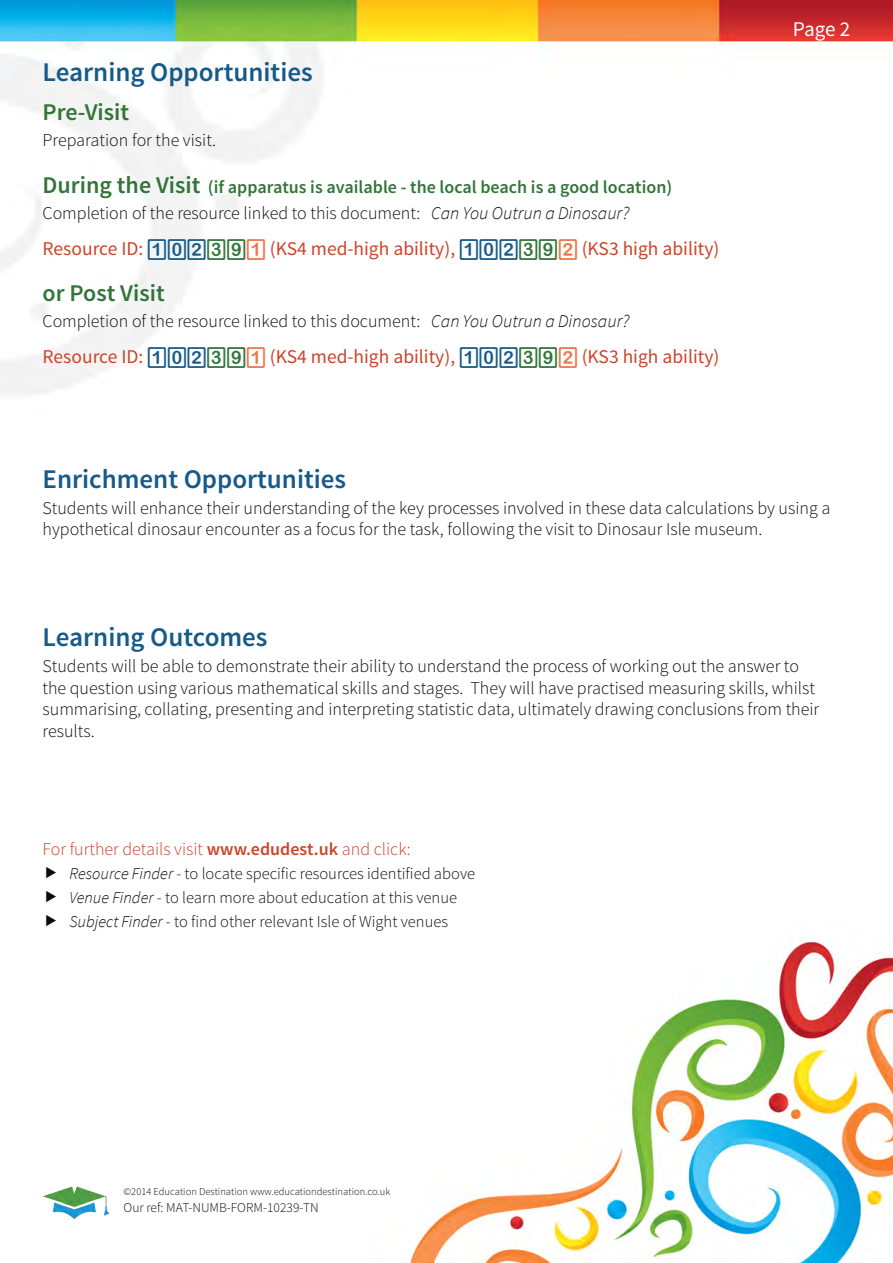
<style>
.page{position:relative;width:893px;height:1263px;background:#fff}
.page>*{position:absolute;margin:0;border:0;box-sizing:border-box;transform-origin:0 0}
.t1{font:600 27px "Source Sans Pro";color:#165a89}
.t2{font:600 24px "Source Sans Pro";color:#327538}
.t3{font:21px "Source Sans Pro";color:#fff}
.t4{font:19.5px "Source Sans Pro";color:#cc4427}
.t5{font:300 18px/21.6px "Source Sans Pro";color:#0c0d0d}
.t6{font:600 18px "Source Sans Pro";color:#327538}
.t7{font:300 18px "Source Sans Pro";color:#cc4427}
.t8{font:300 16.5px "Source Sans Pro";color:#0c0d0d}
.t9{font:300 13.5px "Source Sans Pro";color:#0c0d0d}
.t10{font:300 10.5px "Source Sans Pro";color:#0c0d0d}
.s1{font-size:24px}
.s2{font-style:italic}
.s3{font-family:"D3 Round Squarism";font-size:22.5px;color:#165a89}
.s4{font-family:"D3 Round Squarism";font-size:22.5px;color:#327538}
.s5{font-family:"D3 Round Squarism";font-size:22.5px;color:#ef7549}
.s6{font-weight:600}
</style>
<div class="page">
<img style="left:0;top:0;width:893px;height:1263px">
<img style="left:43px;top:1186px;width:66px;height:33px">
<svg style="left:46px;top:867px;width:10px;height:11px"></svg>
<svg style="left:46px;top:891px;width:10px;height:11px"></svg>
<svg style="left:46px;top:915px;width:10px;height:11px"></svg>
<p class="t1" style="left:43px;top:55px;width:272px">Learning Opportunities</p>
<p class="t2" style="left:43px;top:97px;width:88px">Pre-Visit</p>
<p class="t5" style="left:43px;top:129px;width:175px">Preparation for the visit.</p>
<p class="t6" style="left:43px;top:176px;width:631px"><span class="s1">During the Visit</span> (if apparatus is available - the local beach is a good location)</p>
<p class="t5" style="left:43px;top:202px;width:588px">Completion of the resource linked to this document: <span class="s2">Can You Outrun a Dinosaur?</span></p>
<p class="t4" style="left:43px;top:236px;width:678px">Resource ID: <span class="s3">102</span><span class="s4">39</span><span class="s5">1</span> (KS4 med-high ability), <span class="s3">102</span><span class="s4">39</span><span class="s5">2</span> (KS3 high ability)</p>
<p class="t2" style="left:43px;top:278px;width:124px">or Post Visit</p>
<p class="t5" style="left:43px;top:311px;width:588px">Completion of the resource linked to this document: <span class="s2">Can You Outrun a Dinosaur?</span></p>
<p class="t4" style="left:43px;top:345px;width:678px">Resource ID: <span class="s3">102</span><span class="s4">39</span><span class="s5">1</span> (KS4 med-high ability), <span class="s3">102</span><span class="s4">39</span><span class="s5">2</span> (KS3 high ability)</p>
<p class="t3" style="left:793px;top:16px;width:59px">Page 2</p>
<p class="t1" style="left:43px;top:462px;width:305px">Enrichment Opportunities</p>
<p class="t5" style="left:43px;top:497px;width:789px">Students will enhance their understanding of the key processes involved in these data calculations by using a hypothetical dinosaur encounter as a focus for the task, following the visit to Dinosaur Isle museum.</p>
<p class="t1" style="left:43px;top:620px;width:227px">Learning Outcomes</p>
<p class="t5" style="left:43px;top:656px;width:778px">Students will be able to demonstrate their ability to understand the process of working out the answer to the question using various mathematical skills and stages. They will have practised measuring skills, whilst summarising, collating, presenting and interpreting statistic data, ultimately drawing conclusions from their results.</p>
<p class="t7" style="left:43px;top:838px;width:370px">For further details visit <span class="s6">www.edudest.uk</span> and click:</p>
<p class="t8" style="left:70px;top:863px;width:407px"><span class="s2">Resource Finder</span> - to locate specific resources identified above</p>
<p class="t8" style="left:70px;top:887px;width:389px"><span class="s2">Venue Finder</span> - to learn more about education at this venue</p>
<p class="t8" style="left:70px;top:911px;width:380px"><span class="s2">Subject Finder</span> - to find other relevant Isle of Wight venues</p>
<p class="t10" style="left:124px;top:1185px;width:268px">©2014 Education Destination www.educationdestination.co.uk</p>
<p class="t9" style="left:124px;top:1199px;width:197px">Our ref: MAT-NUMB-FORM-10239-TN</p>
</div>
